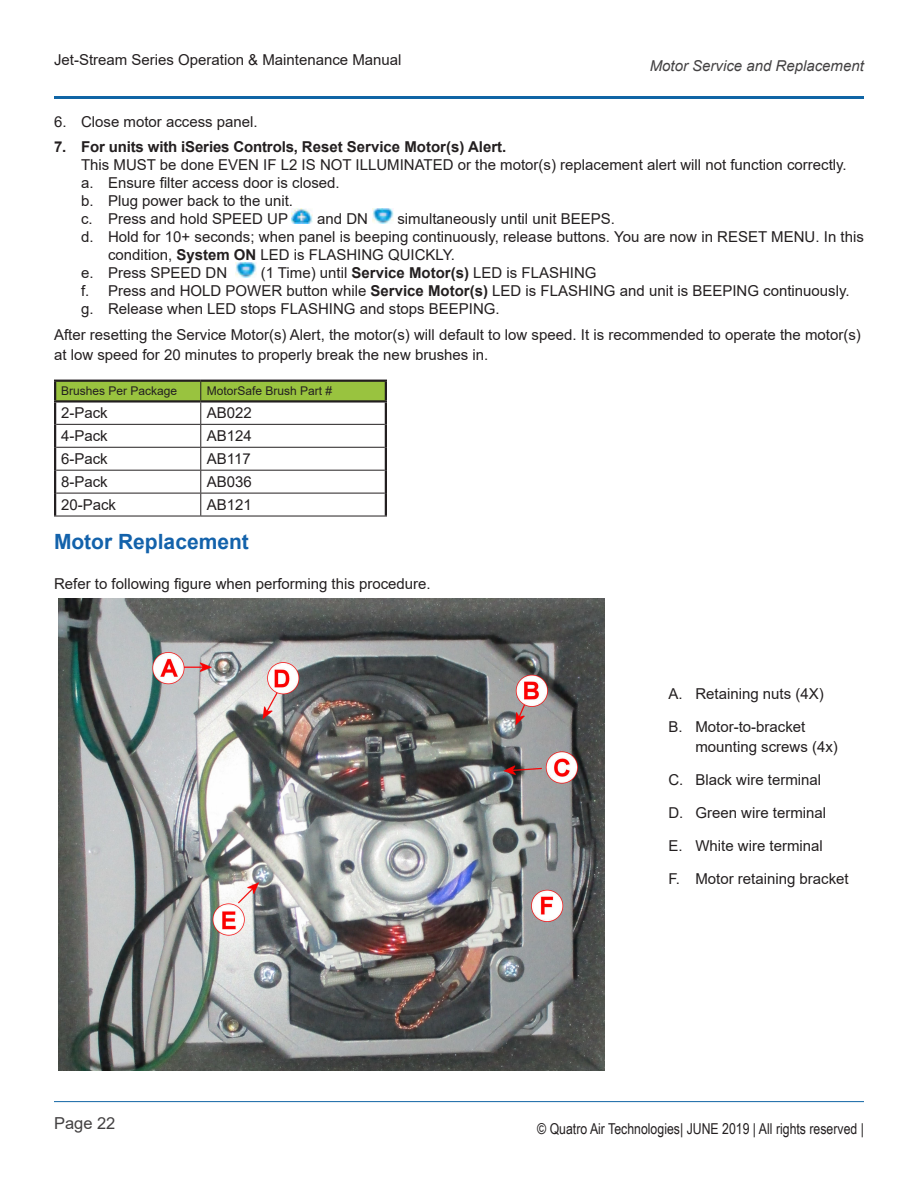
<style>
.page{position:relative;width:918px;height:1188px;background:#fff}
.page>*{position:absolute;margin:0;border:0;box-sizing:border-box;transform-origin:0 0}
.Heading_2{font:700 21px "Arial";color:#1362ab}
.t1{font:16.5px "Arial";color:#434142}
.Body{font:15px/18px "Arial";color:#231f20}
.t2{font:15px "Arial Narrow";color:#231f20}
.t3{font:italic 15px "Arial";color:#434142}
.Body-2{font:12px "Arial";color:#231f20}
.s1{font-weight:700}
</style>
<div class="page">
<hr style="left:54px;top:1101px;width:810px;height:1px;background:#1065a5">
<hr style="left:54px;top:96px;width:810px;height:3px;background:#1065a5">
<img style="left:292px;top:209px;width:21px;height:15px">
<img style="left:372px;top:209px;width:21px;height:15px">
<img style="left:236px;top:263px;width:21px;height:15px">
<hr style="left:54px;top:516px;width:147px;height:1px;background:#231f20">
<hr style="left:201px;top:516px;width:186px;height:1px;background:#231f20">
<hr style="left:54px;top:380px;width:147px;height:2px;background:#231f20">
<hr style="left:201px;top:380px;width:186px;height:2px;background:#231f20">
<svg style="left:54px;top:381px;width:333px;height:135px"></svg>
<hr style="left:54px;top:400px;width:147px;height:3px;background:#231f20">
<hr style="left:201px;top:400px;width:186px;height:3px;background:#231f20">
<hr style="left:54px;top:403px;width:2px;height:21px;background:#231f20">
<hr style="left:54px;top:424px;width:2px;height:23px;background:#231f20">
<hr style="left:54px;top:447px;width:2px;height:23px;background:#231f20">
<hr style="left:54px;top:470px;width:2px;height:23px;background:#231f20">
<hr style="left:54px;top:493px;width:2px;height:23px;background:#231f20">
<hr style="left:385px;top:403px;width:2px;height:21px;background:#231f20">
<hr style="left:385px;top:424px;width:2px;height:23px;background:#231f20">
<hr style="left:385px;top:447px;width:2px;height:23px;background:#231f20">
<hr style="left:385px;top:470px;width:2px;height:23px;background:#231f20">
<hr style="left:385px;top:493px;width:2px;height:23px;background:#231f20">
<img style="left:58px;top:599px;width:547px;height:472px">
<p class="Body" style="left:54px;top:50px;width:349px">Jet-Stream Series Operation &amp; Maintenance Manual</p>
<p class="t3" style="left:650px;top:56px;width:216px">Motor Service and Replacement</p>
<p class="Body" style="left:54px;top:113px;width:203px">6. Close motor access panel.</p>
<p class="Body" style="left:81px;top:137px;width:765px;text-indent:-27px"><span class="s1">7. For units with iSeries Controls, Reset Service Motor(s) Alert.<br></span>This MUST be done EVEN IF L2 IS NOT ILLUMINATED or the motor(s) replacement alert will not function correctly.</p>
<p class="Body" style="left:81px;top:173px;width:260px">a. Ensure filter access door is closed.</p>
<p class="Body" style="left:81px;top:191px;width:211px">b. Plug power back to the unit.</p>
<p class="Body" style="left:81px;top:209px;width:209px">c. Press and hold SPEED UP</p>
<p class="Body" style="left:317px;top:209px;width:52px">and DN</p>
<p class="Body" style="left:397px;top:209px;width:216px">simultaneously until unit BEEPS.</p>
<p class="Body" style="left:108px;top:227px;width:757px;text-indent:-27px">d. Hold for 10+ seconds; when panel is beeping continuously, release buttons. You are now in RESET MENU. In this condition, <span class="s1">System ON</span> LED is FLASHING QUICKLY.</p>
<p class="Body" style="left:81px;top:263px;width:148px">e. Press SPEED DN</p>
<p class="Body" style="left:261px;top:263px;width:337px">(1 Time) until <span class="s1">Service Motor(s)</span> LED is FLASHING</p>
<p class="Body" style="left:81px;top:281px;width:768px">f. Press and HOLD POWER button while <span class="s1">Service Motor(s)</span> LED is FLASHING and unit is BEEPING continuously.</p>
<p class="Body" style="left:81px;top:299px;width:418px">g. Release when LED stops FLASHING and stops BEEPING.</p>
<p class="Body" style="left:54px;top:325px;width:808px;line-height:19.5px">After resetting the Service Motor(s) Alert, the motor(s) will default to low speed. It is recommended to operate the motor(s) at low speed for 20 minutes to properly break the new brushes in.</p>
<p class="Body-2" style="left:61px;top:383px;width:118px">Brushes Per Package</p>
<p class="Body-2" style="left:207px;top:383px;width:127px">MotorSafe Brush Part #</p>
<p class="Body" style="left:61px;top:404px;width:48px">2-Pack</p>
<p class="Body" style="left:207px;top:404px;width:47px">AB022</p>
<p class="Body" style="left:61px;top:427px;width:48px">4-Pack</p>
<p class="Body" style="left:207px;top:427px;width:47px">AB124</p>
<p class="Body" style="left:61px;top:450px;width:48px">6-Pack</p>
<p class="Body" style="left:207px;top:450px;width:45px">AB117</p>
<p class="Body" style="left:61px;top:473px;width:48px">8-Pack</p>
<p class="Body" style="left:207px;top:473px;width:47px">AB036</p>
<p class="Body" style="left:61px;top:496px;width:57px">20-Pack</p>
<p class="Body" style="left:207px;top:496px;width:47px">AB121</p>
<p class="Heading_2" style="left:54px;top:527px;width:196px">Motor Replacement</p>
<p class="Body" style="left:54px;top:574px;width:378px">Refer to following figure when performing this procedure.</p>
<p class="t1" style="left:54px;top:1112px;width:63px">Page 22</p>
<p class="Body" style="left:668px;top:685px;width:157px">A. Retaining nuts (4X)</p>
<p class="Body" style="left:695px;top:717px;width:144px;line-height:19.5px;text-indent:-27px">B. Motor-to-bracket mounting screws (4x)</p>
<p class="Body" style="left:668px;top:770px;width:154px">C. Black wire terminal</p>
<p class="Body" style="left:668px;top:803px;width:159px">D. Green wire terminal</p>
<p class="Body" style="left:668px;top:836px;width:156px">E. White wire terminal</p>
<p class="Body" style="left:668px;top:869px;width:182px">F. Motor retaining bracket</p>
<p class="t2" style="left:537px;top:1117px;width:328px">© Quatro Air Technologies| JUNE 2019 | All rights reserved |</p>
</div>
